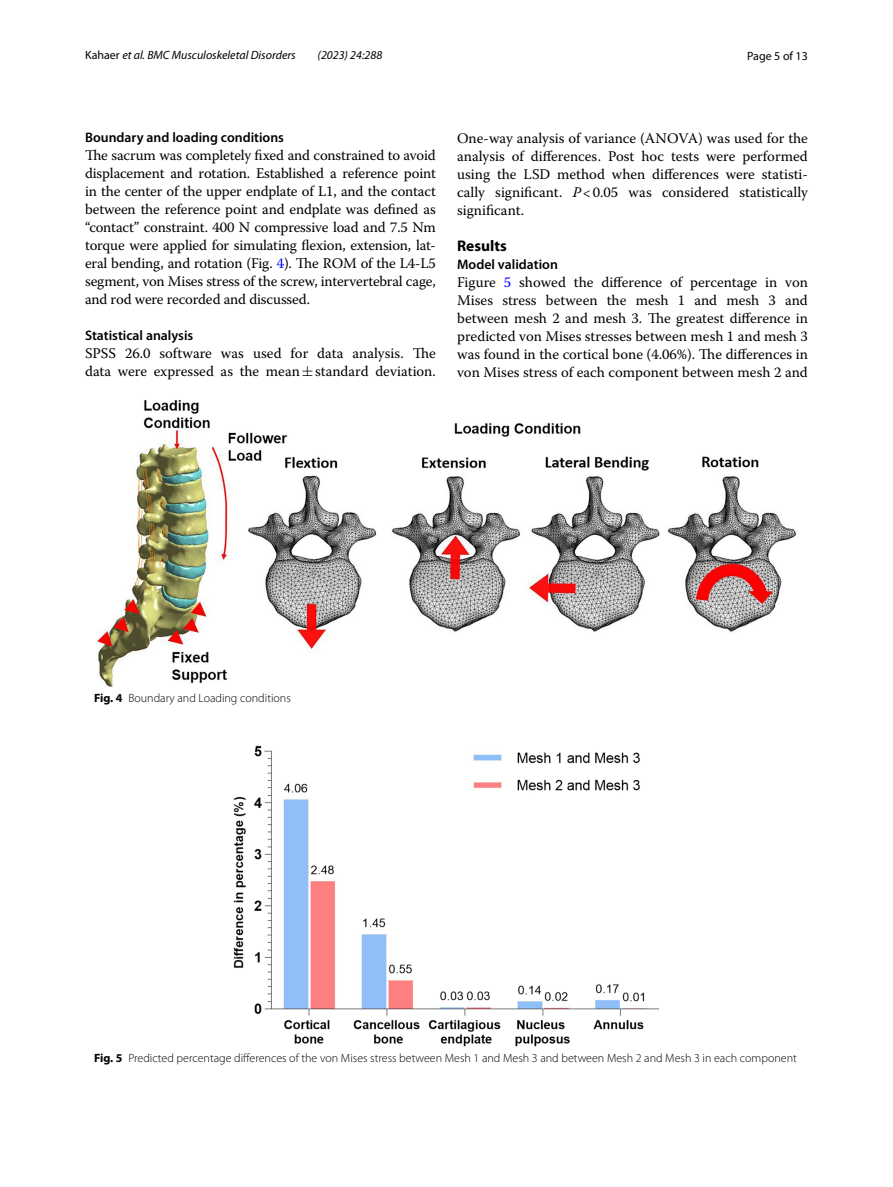
<style>
.page{position:relative;width:893px;height:1187px;background:#fff}
.page>*{position:absolute;margin:0;border:0;box-sizing:border-box;transform-origin:0 0}
.t1{font:700 15.45px "Myriad Pro";color:#000}
.t2{font:14.7px/18px "Warnock Pro";color:#000;text-align:justify}
.t3{font:600 13.8px "Myriad Pro";color:#000}
.t4{font:300 12px "Myriad Pro";color:#000}
.t5{font:italic 12px "Myriad Pro";color:#000}
.t6{font:12px "Myriad Pro";color:#000}
.s1{font-style:normal}
.s2{color:#00f}
.s3{font-family:"MTSY"}
.s4{font-style:italic}
.s5{font-weight:700}
</style>
<div class="page">
<img style="left:96px;top:400px;width:700px;height:287px">
<img style="left:234px;top:745px;width:425px;height:301px">
<p class="t5" style="left:85px;top:48px;width:212px"><span class="s1">Kahaer</span> et al. BMC Musculoskeletal Disorders</p>
<p class="t5" style="left:318px;top:48px;width:66px">(2023) 24:288</p>
<p class="t6" style="left:747px;top:48px;width:62px">Page 5 of 13</p>
<p class="t3" style="left:85px;top:129px;width:200px">Boundary and loading conditions</p>
<p class="t2" style="left:85px;top:146px;width:352px">The sacrum was completely fixed and constrained to avoid displacement and rotation. Established a reference point in the center of the upper endplate of L1, and the contact between the reference point and endplate was defined as “contact” constraint. 400 N compressive load and 7.5 Nm torque were applied for simulating flexion, extension, lat&shy;eral bending, and rotation (Fig. <span class="s2">4</span>). The ROM of the L4-L5 segment, von Mises stress of the screw, intervertebral cage, and rod were recorded and discussed.</p>
<p class="t3" style="left:85px;top:327px;width:110px">Statistical analysis</p>
<p class="t2" style="left:85px;top:344px;width:352px">SPSS 26.0 software was used for data analysis. The data were expressed as the mean<span class="s3">±</span>standard deviation.</p>
<p class="t2" style="left:457px;top:128px;width:352px">One-way analysis of variance (ANOVA) was used for the analysis of differences. Post hoc tests were performed using the LSD method when differences were statisti&shy;cally significant. <span class="s4">P</span>&lt;0.05 was considered statistically significant.</p>
<p class="t1" style="left:457px;top:235px;width:51px">Results</p>
<p class="t3" style="left:457px;top:255px;width:102px">Model validation</p>
<p class="t2" style="left:457px;top:272px;width:352px">Figure <span class="s2">5</span> showed the difference of percentage in von Mises stress between the mesh 1 and mesh 3 and between mesh 2 and mesh 3. The greatest difference in predicted von Mises stresses between mesh 1 and mesh 3 was found in the cortical bone (4.06%). The differences in von Mises stress of each component between mesh 2 and</p>
<p class="t4" style="left:94px;top:691px;width:198px"><span class="s5">Fig. 4</span> Boundary and Loading conditions</p>
<p class="t4" style="left:94px;top:1051px;width:704px"><span class="s5">Fig. 5</span> Predicted percentage differences of the von Mises stress between Mesh 1 and Mesh 3 and between Mesh 2 and Mesh 3 in each component</p>
</div>
